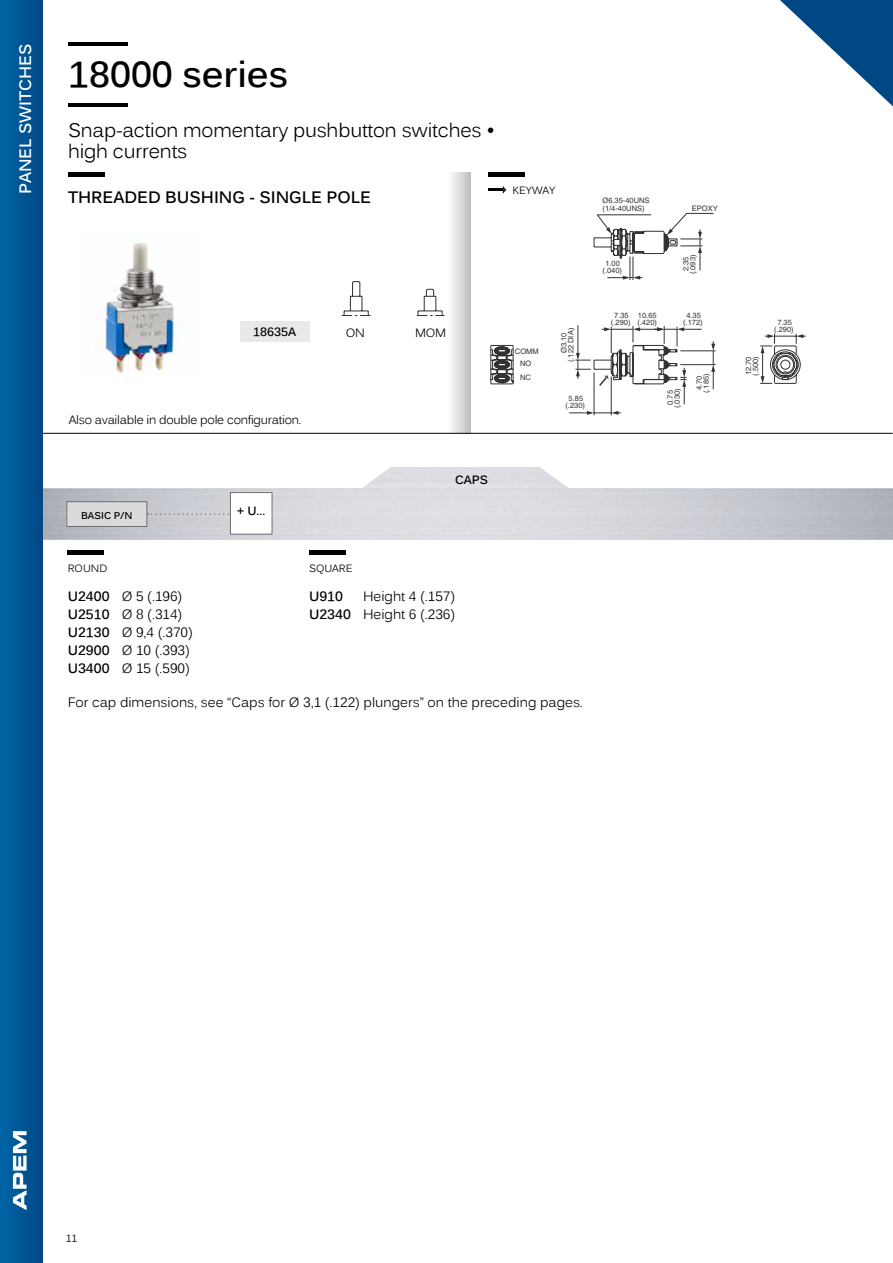
<style>
.page{position:relative;width:893px;height:1263px;background:#fff}
.page>*{position:absolute;margin:0;border:0;box-sizing:border-box;transform-origin:0 0}
.t1{font:700 36px "Kalinga";color:#000}
.t2{font:19.5px/21px "Kalinga";letter-spacing:-.01em;color:#000}
.t3{font:700 16.5px "Kalinga";color:#000}
.t4{font:700 16.5px "Kalinga";color:#fff}
.t5{font:13.5px/18px "Kalinga";color:#000}
.t6{font:700 13.5px "Kalinga";color:#000}
.t7{font:12px "Kalinga";letter-spacing:-.02em;color:#000}
.t8{font:700 12px "Kalinga";color:#000}
.t9{font:10.5px "Kalinga";color:#000}
.t10{font:700 9.75px "Kalinga";color:#000}
.t11{font:7.5px/7.1px "Helvetica";color:#323230;text-align:center}
.s1{font-weight:700}
</style>
<div class="page">
<svg style="left:780px;top:0;width:113px;height:106px"></svg>
<hr style="left:68px;top:103px;width:59px;height:3px;background:#000">
<hr style="left:68px;top:43px;width:59px;height:3px;background:#000">
<div style="left:447px;top:172px;width:24px;height:261px;background:linear-gradient(to right,#fff,#c2c2c1)"></div>
<hr style="left:68px;top:172px;width:36px;height:4px;background:#000">
<div style="left:240px;top:321px;width:70px;height:20px;background:#e9e9e9"></div>
<svg style="left:342px;top:281px;width:102px;height:35px"></svg>
<svg style="left:490px;top:345px;width:23px;height:40px"></svg>
<hr style="left:611px;top:377px;width:1px;height:38px;background:#323230">
<hr style="left:594px;top:373px;width:1px;height:42px;background:#323230">
<svg style="left:569px;top:411px;width:52px;height:4px"></svg>
<svg style="left:493px;top:344px;width:21px;height:40px"></svg>
<svg style="left:575px;top:212px;width:231px;height:192px"></svg>
<hr style="left:488px;top:172px;width:36px;height:4px;background:#000">
<svg style="left:489px;top:186px;width:18px;height:8px"></svg>
<img style="left:42px;top:467px;width:851px;height:73px">
<svg style="left:147px;top:513px;width:83px;height:2px"></svg>
<div style="left:67px;top:502px;width:80px;height:24px;background:#dadada"></div>
<div style="left:66px;top:501px;width:81px;height:26px;border:1px solid #706f6f"></div>
<hr style="left:0;top:433px;width:893px;height:1px;background:#000">
<div style="left:230px;top:493px;width:42px;height:41px;background:#fff"></div>
<div style="left:230px;top:492px;width:42px;height:43px;border:1px solid #706f6f"></div>
<hr style="left:68px;top:550px;width:36px;height:4px;background:#000">
<hr style="left:309px;top:550px;width:36px;height:4px;background:#000">
<img style="left:102px;top:242px;width:80px;height:131px">
<div style="left:0;top:0;width:42px;height:1263px;background:linear-gradient(to right,#0064a5,#004986)"></div>
<svg style="left:13px;top:1131px;width:14px;height:79px"></svg>
<p class="t4" style="left:19px;top:194px;width:152px;rotate:-90deg">PANEL SWITCHES</p>
<h1 class="t1" style="left:68px;top:61px;width:222px">18000 series</h1>
<h2 class="t2" style="left:68px;top:122px;width:429px">Snap-action momentary pushbutton switches • high currents</h2>
<p class="t3" style="left:68px;top:191px;width:304px">THREADED BUSHING - SINGLE POLE</p>
<p class="t8" style="left:253px;top:327px;width:45px">18635A</p>
<p class="t7" style="left:346px;top:328px;width:20px">ON</p>
<p class="t7" style="left:415px;top:328px;width:33px">MOM</p>
<p class="t7" style="left:69px;top:415px;width:234px">Also available in double pole configuration.</p>
<p class="t9" style="left:512px;top:186px;width:44px">KEYWAY</p>
<p class="t11" style="left:515px;top:348px;width:25px">COMM</p>
<p class="t11" style="left:520px;top:374px;width:12px">NC</p>
<p class="t11" style="left:520px;top:361px;width:13px">NO</p>
<p class="t11" style="left:568px;top:362px;width:36px;rotate:-90deg">(.122 DIA)</p>
<p class="t11" style="left:561px;top:353px;width:22px;rotate:-90deg">Ø3.10</p>
<p class="t11" style="left:569px;top:396px;width:16px">5.85</p>
<p class="t11" style="left:565px;top:403px;width:21px">(.230)</p>
<p class="t11" style="left:602px;top:198px;width:49px">Ø6.35-40UNS</p>
<p class="t11" style="left:602px;top:205px;width:44px">(1/4-40UNS)</p>
<p class="t11" style="left:605px;top:261px;width:16px">1.00</p>
<p class="t11" style="left:602px;top:268px;width:21px">(.040)</p>
<p class="t11" style="left:611px;top:312px;width:21px">7.35 (.290)</p>
<p class="t11" style="left:637px;top:312px;width:21px;text-align:left">10.65 (.420)</p>
<p class="t11" style="left:692px;top:205px;width:27px">EPOXY</p>
<p class="t11" style="left:690px;top:274px;width:21px;rotate:-90deg">(.093)</p>
<p class="t11" style="left:686px;top:312px;width:16px">4.35</p>
<p class="t11" style="left:683px;top:271px;width:16px;rotate:-90deg">2.35</p>
<p class="t11" style="left:683px;top:319px;width:21px">(.172)</p>
<p class="t11" style="left:667px;top:408px;width:21px;rotate:-90deg">0.75 (.030)</p>
<p class="t11" style="left:703px;top:393px;width:21px;rotate:-90deg">(.185)</p>
<p class="t11" style="left:696px;top:390px;width:16px;rotate:-90deg">4.70</p>
<p class="t10" style="left:81px;top:512px;width:53px">BASIC P/N</p>
<p class="t8" style="left:237px;top:507px;width:29px">+ U...</p>
<p class="t9" style="left:68px;top:564px;width:41px">ROUND</p>
<p class="t9" style="left:309px;top:564px;width:45px">SQUARE</p>
<p class="t8" style="left:455px;top:475px;width:35px">CAPS</p>
<p class="t5" style="left:68px;top:589px;width:127px"><span class="s1">U2400</span> Ø 5 (.196)<br><span class="s1">U2510</span> Ø 8 (.314)<br><span class="s1">U2130</span> Ø 9,4 (.370)<br><span class="s1">U2900</span> Ø 10 (.393)<br><span class="s1">U3400</span> Ø 15 (.590)</p>
<p class="t5" style="left:68px;top:695px;width:517px">For cap dimensions, see “Caps for Ø 3,1 (.122) plungers” on the preceding pages.</p>
<p class="t5" style="left:309px;top:589px;width:148px;text-align:right">Height 4 (.157)<br><span class="s1">U2340</span> Height 6 (.236)</p>
<p class="t6" style="left:309px;top:591px;width:36px">U910</p>
<p class="t11" style="left:752px;top:376px;width:21px;rotate:-90deg">(.500)</p>
<p class="t11" style="left:745px;top:375px;width:20px;rotate:-90deg">12.70</p>
<p class="t11" style="left:777px;top:319px;width:16px">7.35</p>
<p class="t11" style="left:774px;top:326px;width:21px">(.290)</p>
<p class="t9" style="left:66px;top:1234px;width:13px">11</p>
</div>
